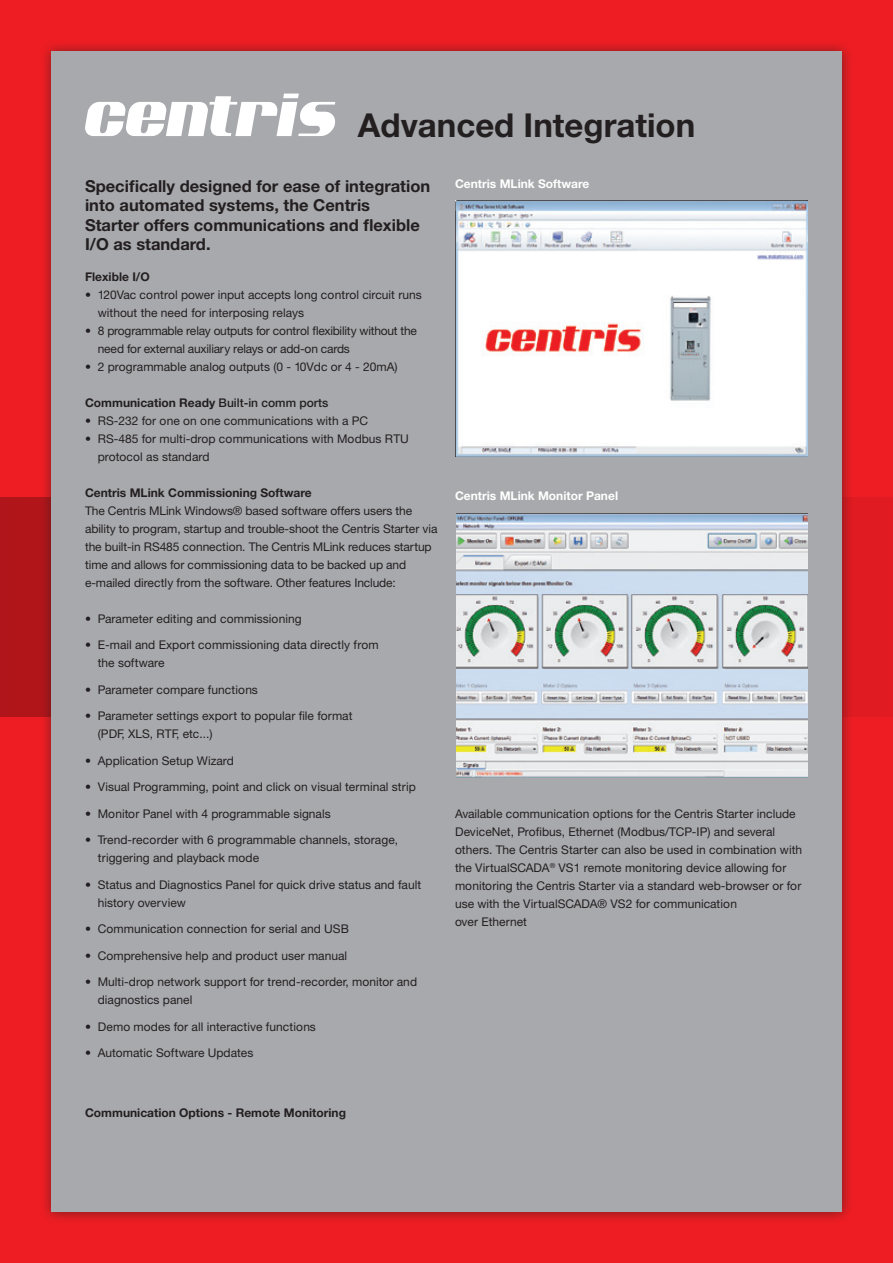
<style>
.page{position:relative;width:893px;height:1263px;background:#ee1d23}
.page>*{position:absolute;margin:0;border:0;box-sizing:border-box;transform-origin:0 0}
.t1{font:700 33px "Helvetica Neue";color:#231f20}
.t2{font:700 16.5px/19.5px "Helvetica Neue";color:#231f20}
.t3{font:12px/18px "Helvetica Neue";color:#231f20}
.t4{font:700 12px "Helvetica Neue";color:#231f20}
.t5{font:12px/18px "Helvetica Neue";letter-spacing:-.02em;color:#231f20}
.t6{font:700 12px "Helvetica Neue";color:#fff}
.s1{font-weight:500}
</style>
<div class="page">
<svg style="left:0;top:497px;width:893px;height:219px"></svg>
<div style="left:39px;top:39px;width:814px;height:1184px;background:#231f20;opacity:.55"></div>
<div style="left:51px;top:51px;width:791px;height:1161px;background:#a8a9ad"></div>
<svg style="left:85px;top:94px;width:250px;height:42px"></svg>
<img style="left:455px;top:201px;width:353px;height:255px">
<img style="left:456px;top:514px;width:352px;height:263px">
<h1 class="t1" style="left:358px;top:105px;width:339px">Advanced Integration</h1>
<p class="t6" style="left:455px;top:176px;width:136px">Centris MLink Software</p>
<h2 class="t2" style="left:85px;top:175px;width:347px">Specifically designed for ease of integration into automated systems, the Centris<br>Starter offers communications and flexible I/O as standard.</h2>
<p class="t4" style="left:85px;top:269px;width:66px">Flexible I/O</p>
<p class="t3" style="left:98px;top:285px;width:325px;text-indent:-13px">• 120Vac control power input accepts long control circuit runs without the need for interposing relays</p>
<p class="t5" style="left:98px;top:321px;width:321px;text-indent:-13px">• 8 programmable relay outputs for control flexibility without the need for external auxiliary relays or add-on cards</p>
<p class="t3" style="left:85px;top:357px;width:314px">• 2 programmable analog outputs (0 - 10Vdc or 4 - 20mA)</p>
<p class="t4" style="left:85px;top:395px;width:245px">Communication Ready <span class="s1">Built-in comm ports</span></p>
<p class="t3" style="left:85px;top:411px;width:285px">• RS-232 for one on one communications with a PC</p>
<p class="t3" style="left:98px;top:429px;width:313px;text-indent:-13px">• RS-485 for multi-drop communications with Modbus RTU protocol as standard</p>
<p class="t4" style="left:85px;top:485px;width:228px">Centris MLink Commissioning Software</p>
<p class="t3" style="left:85px;top:501px;width:354px">The Centris MLink Windows® based software offers users the ability to program, startup and trouble-shoot the Centris Starter via the built-in RS485 connection. The Centris MLink reduces startup time and allows for commissioning data to be backed up and e-mailed directly from the software. Other features Include:</p>
<p class="t3" style="left:85px;top:609px;width:218px">• Parameter editing and commissioning</p>
<p class="t3" style="left:98px;top:636px;width:282px;text-indent:-13px">• E-mail and Export commissioning data directly from the software</p>
<p class="t3" style="left:85px;top:680px;width:174px">• Parameter compare functions</p>
<p class="t3" style="left:98px;top:707px;width:256px;text-indent:-13px">• Parameter settings export to popular file format (PDF, XLS, RTF, etc...)</p>
<p class="t3" style="left:85px;top:751px;width:150px">• Application Setup Wizard</p>
<p class="t3" style="left:85px;top:778px;width:332px">• Visual Programming, point and click on visual terminal strip</p>
<p class="t3" style="left:85px;top:804px;width:247px">• Monitor Panel with 4 programmable signals</p>
<p class="t3" style="left:98px;top:831px;width:302px;text-indent:-13px">• Trend-recorder with 6 programmable channels, storage, triggering and playback mode</p>
<p class="t3" style="left:98px;top:875px;width:325px;text-indent:-13px">• Status and Diagnostics Panel for quick drive status and fault history overview</p>
<p class="t3" style="left:85px;top:920px;width:265px">• Communication connection for serial and USB</p>
<p class="t3" style="left:85px;top:946px;width:264px">• Comprehensive help and product user manual</p>
<p class="t3" style="left:98px;top:973px;width:321px;text-indent:-13px">• Multi-drop network support for trend-recorder, monitor and diagnostics panel</p>
<p class="t3" style="left:85px;top:1017px;width:232px">• Demo modes for all interactive functions</p>
<p class="t3" style="left:85px;top:1044px;width:170px">• Automatic Software Updates</p>
<p class="t6" style="left:455px;top:488px;width:165px">Centris MLink Monitor Panel</p>
<p class="t3" style="left:455px;top:805px;width:349px">Available communication options for the Centris Starter include DeviceNet, Profibus, Ethernet (Modbus/TCP-IP) and several others. The Centris Starter can also be used in combination with the VirtualSCADA<sup>®</sup> VS1 remote monitoring device allowing for monitoring the Centris Starter via a standard web-browser or for use with the VirtualSCADA® VS2 for communication<br>over Ethernet</p>
<p class="t4" style="left:85px;top:1105px;width:263px">Communication Options - Remote Monitoring</p>
</div>
